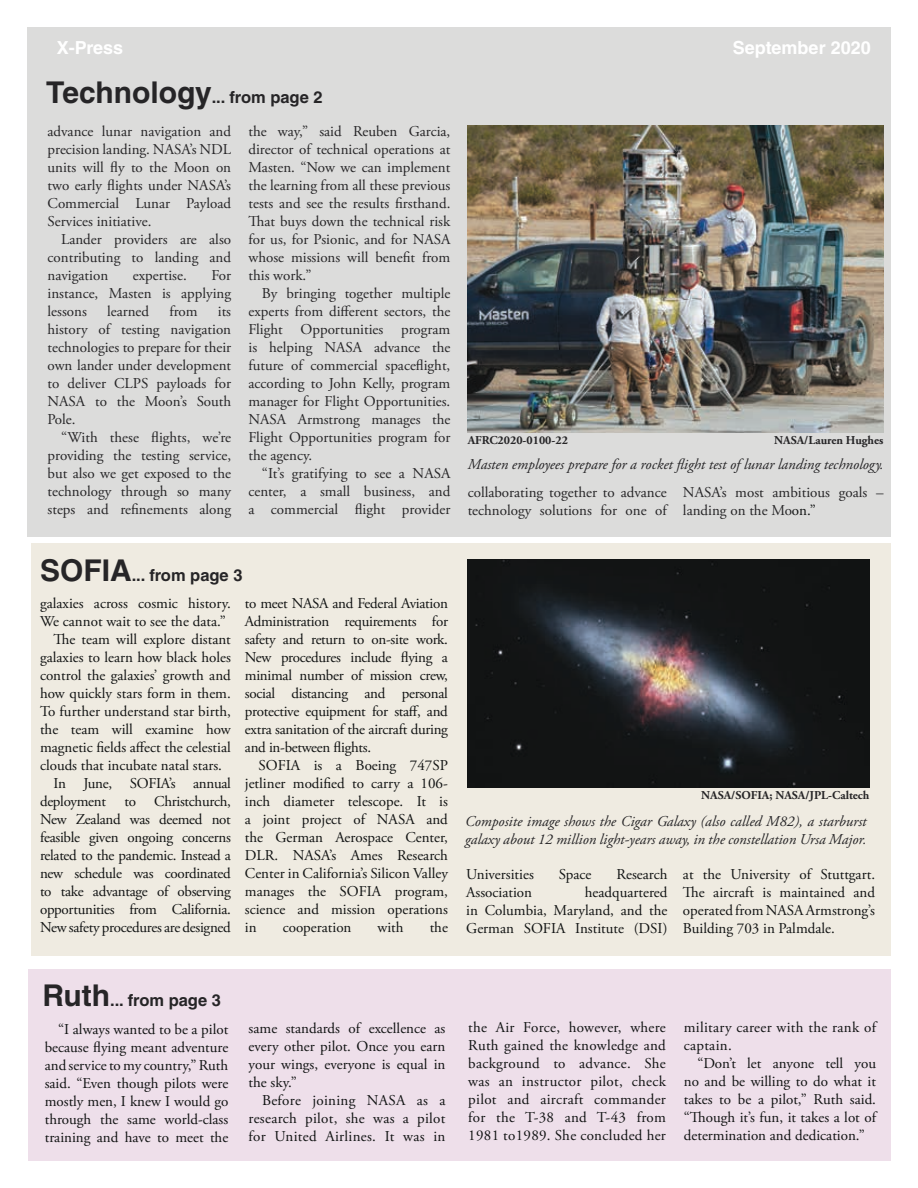
<style>
.page{position:relative;width:918px;height:1188px;background:#fff}
.page>*{position:absolute;margin:0;border:0;box-sizing:border-box;transform-origin:0 0}
.t1{font:700 18px "Helvetica LT Std";color:#fff}
.t2{font:700 16.5px "Helvetica LT Std";color:#262527}
.t3{font:15px/18px "Adobe Garamond Pro";color:#111313;text-align:justify}
.t4{font:15px/18px "Adobe Garamond Pro";color:#262527;text-align:justify}
.t5{font:italic 15px/18px "Adobe Garamond Pro";color:#262527}
.t6{font:15px/18px "Adobe Garamond Pro";letter-spacing:.02em;color:#111313}
.t7{font:700 12px "Adobe Garamond Pro";color:#262527}
.s1{font-size:30px}
.s2{color:#111313}
</style>
<div class="page">
<div style="left:31px;top:543px;width:860px;height:413px;background:#efebe1"></div>
<div style="left:28px;top:970px;width:863px;height:191px;background:#eedfea"></div>
<div style="left:27px;top:27px;width:864px;height:509px;background:#dcdcdb"></div>
<img style="left:468px;top:125px;width:416px;height:307px">
<img style="left:468px;top:560px;width:401px;height:228px">
<p class="t1" style="left:57px;top:37px;width:68px">X-Press</p>
<p class="t1" style="left:733px;top:37px;width:139px">September 2020</p>
<p class="t2" style="left:46px;top:87px;width:278px"><span class="s1">Technology</span>... from page 2</p>
<p class="t4" style="left:48px;top:123px;width:185px">advance lunar navigation and precision landing. NASA’s NDL units will fly to the Moon on two early flights under NASA’s Commercial Lunar Payload Services initiative.</p>
<p class="t4" style="left:48px;top:231px;width:185px;text-indent:14px">Lander providers are also contributing to landing and navigation</p>
<p class="t4" style="left:48px;top:267px;width:185px;text-indent:164px">For instance, Masten is applying lessons</p>
<p class="t4" style="left:133px;top:267px;width:56px">expertise.</p>
<p class="t4" style="left:107px;top:303px;width:44px">learned</p>
<p class="t4" style="left:169px;top:303px;width:30px">from</p>
<p class="t4" style="left:48px;top:303px;width:185px;text-indent:170px">its history of testing navigation technologies to prepare for their own lander under development to deliver CLPS payloads for NASA to the Moon’s South Pole.</p>
<p class="t4" style="left:48px;top:429px;width:185px;text-indent:14px">“With these flights, we’re providing the testing service, but also we get exposed to the technology through so many steps and refinements along</p>
<p class="t4" style="left:248px;top:123px;width:203px">the way,” said Reuben Garcia, director of technical operations at Masten. “Now we can implement the learning from all these previous tests and see the results firsthand.<br>That buys down the technical risk for us, for Psionic, and for NASA whose missions will benefit from this work.”</p>
<p class="t4" style="left:248px;top:285px;width:203px;text-indent:14px">By bringing together multiple experts from different sectors, the Flight Opportunities program is helping NASA advance the future of commercial spaceflight, according to John Kelly, program manager for Flight Opportunities.<br>NASA Armstrong manages the Flight Opportunities program for the agency.</p>
<p class="t4" style="left:248px;top:465px;width:203px;text-indent:14px">“It’s gratifying to see a NASA center, a small business, and a commercial flight provider</p>
<p class="t7" style="left:468px;top:433px;width:102px">AFRC2020-0100-22</p>
<p class="t7" style="left:774px;top:433px;width:111px">NASA/Lauren Hughes</p>
<p class="t5" style="left:468px;top:456px;width:417px">Masten employees prepare for a rocket flight test of lunar landing technology.</p>
<p class="t4" style="left:468px;top:483px;width:201px">collaborating together to advance technology solutions for one of</p>
<p class="t4" style="left:683px;top:483px;width:202px">NASA’s most ambitious goals – landing on the Mo<span class="s2">on.”</span></p>
<p class="t2" style="left:40px;top:566px;width:204px"><span class="s1">SOFIA</span>... from page 3</p>
<p class="t3" style="left:40px;top:594px;width:192px">galaxies across cosmic history.<br>We cannot wait to see the data.”</p>
<p class="t3" style="left:40px;top:630px;width:192px;text-indent:14px">The team will explore distant galaxies to learn how black holes control the galaxies’ growth and how quickly stars form in them.<br>To further understand star birth, the team will examine how magnetic fields affect the celestial clouds that incubate natal stars.</p>
<p class="t3" style="left:40px;top:774px;width:192px;text-indent:14px">In June, SOFIA’s annual deployment to Christchurch, New Zealand was deemed not feasible given ongoing concerns related to the pandemic. Instead a new schedule was coordinated to take advantage of observing opportunities from California.<br>New safety procedures are designed</p>
<p class="t3" style="left:245px;top:594px;width:205px">to meet NASA and Federal Aviation Administration requirements for safety and return to on-site work.<br>New procedures include flying a minimal number of mission crew, social distancing and personal protective equipment for staff, and extra sanitation of the aircraft during and in-between flights.</p>
<p class="t3" style="left:245px;top:756px;width:205px;text-indent:14px">SOFIA is a Boeing 747SP jetliner modified to carry a 106- inch diameter telescope. It is a joint project of NASA and the German Aerospace Center, DLR. NASA’s Ames Research Center in California’s Silicon Valley manages the SOFIA program, science and mission operations in</p>
<p class="t3" style="left:283px;top:918px;width:70px">cooperation</p>
<p class="t3" style="left:378px;top:918px;width:28px">with</p>
<p class="t3" style="left:430px;top:918px;width:20px">the</p>
<p class="t7" style="left:701px;top:789px;width:170px">NASA/SOFIA; NASA/JPL-Caltech</p>
<p class="t5" style="left:465px;top:813px;width:403px">Composite image shows the Cigar Galaxy (also called M82), a starburst galaxy about 12 million light-years away, in the constellation Ursa Major.</p>
<p class="t3" style="left:466px;top:866px;width:69px">Universities</p>
<p class="t3" style="left:559px;top:866px;width:34px">Space</p>
<p class="t3" style="left:617px;top:866px;width:52px">Research</p>
<p class="t3" style="left:466px;top:884px;width:67px">Association</p>
<p class="t3" style="left:466px;top:884px;width:203px;text-indent:119px">headquartered in Columbia, Maryland, and the German SOFIA Institute (DSI)</p>
<p class="t3" style="left:683px;top:866px;width:194px">at the University of Stuttgart.<br>The aircraft is maintained and operated from NASA Armstrong’s Building 703 in Palmdale.</p>
<p class="t2" style="left:42px;top:990px;width:180px"><span class="s1">Ruth</span>... from page 3</p>
<p class="t3" style="left:45px;top:1021px;width:185px;text-indent:14px">“I always wanted to be a pilot because flying meant adventure and service to my country,” Ruth said. “Even though pilots were mostly men, I knew I would go through the same world-class training and have to meet the</p>
<p class="t3" style="left:249px;top:1019px;width:198px">same standards of excellence as every other pilot. Once you earn your wings, everyone is equal in the sky.”</p>
<p class="t3" style="left:249px;top:1091px;width:198px;text-indent:14px">Before joining NASA as a research pilot, she was a pilot for United Airlines. It was in</p>
<p class="t3" style="left:468px;top:1019px;width:199px">the Air Force, however, where Ruth gained the knowledge and background to advance. She was an instructor pilot, check pilot and aircraft commander for the T-38 and T-43 from 1981 to1989. She concluded her</p>
<p class="t6" style="left:684px;top:1019px;width:194px">military career with the rank of captain.</p>
<p class="t3" style="left:684px;top:1055px;width:194px;text-indent:14px">“Don’t let anyone tell you no and be willing to do what it takes to be a pilot,” Ruth said. “Though it’s fun, it takes a lot of determination and dedication.”</p>
</div>
